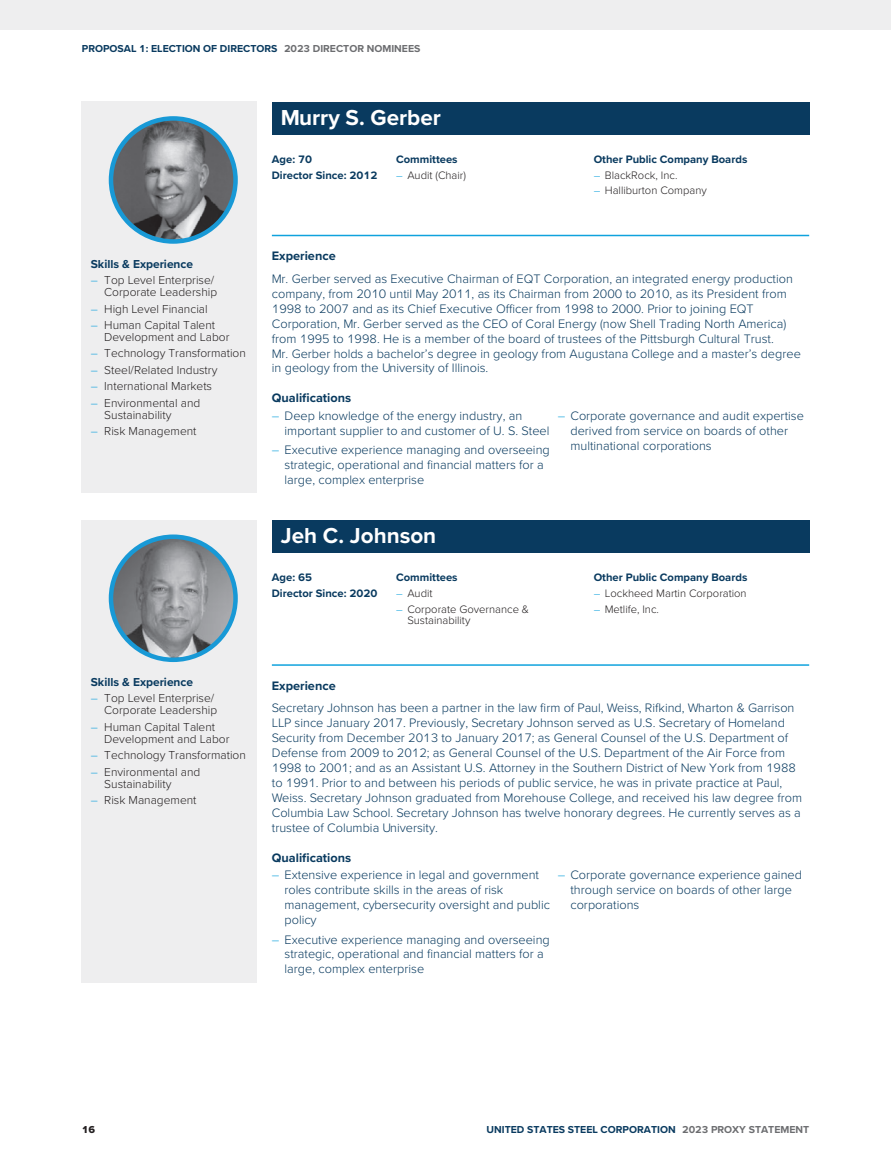
<style>
.page{position:relative;width:891px;height:1161px;background:#fff}
.page>*{position:absolute;margin:0;border:0;box-sizing:border-box;transform-origin:0 0}
.t1{font:700 22.5px "Proxima Nova T";color:#fff}
.t2{font:300 12.75px/15px "Proxima Nova T";color:#093a5f}
.t3{font:700 12.75px "Proxima Nova T";color:#093a5f}
.t4{font:300 12px/12px "Proxima Nova T";color:#231f20}
.t5{font:700 12px "Proxima Nova T";color:#093a5f}
.t6{font:300 11.25px "Proxima Nova T";color:#231f20}
.t7{font:700 11.25px "Proxima Nova T";color:#093a5f}
.t8{font:700 10.5px "Proxima Nova T";color:#093a5f}
.t9{font:10.5px "Proxima Nova T Extrabld";color:#231f20}
.s1{color:#6c6d70}
.s2{color:#0fa2dd}
</style>
<div class="page">
<div style="left:82px;top:102px;width:175px;height:391px;background:#eeeeef"></div>
<div style="left:82px;top:520px;width:175px;height:462px;background:#eeeeef"></div>
<hr style="left:272px;top:664px;width:537px;height:2px;background:#0fa2dd">
<hr style="left:272px;top:235px;width:537px;height:1px;background:#0fa2dd">
<div style="left:0;top:0;width:891px;height:30px;background:#eeeeef"></div>
<div style="left:272px;top:102px;width:537px;height:32px;background:#093a5f"></div>
<img style="left:111px;top:537px;width:124px;height:123px;border-radius:50%">
<div style="left:109px;top:535px;width:129px;height:127px;border:4px solid #1899d6;border-radius:50%"></div>
<div style="left:272px;top:520px;width:537px;height:33px;background:#093a5f"></div>
<img style="left:108px;top:116px;width:130px;height:128px">
<p class="t8" style="left:82px;top:45px;width:340px">PROPOSAL 1: ELECTION OF DIRECTORS <span class="s1">2023 DIRECTOR NOMINEES</span></p>
<p class="t1" style="left:281px;top:110px;width:162px">Murry S. Gerber</p>
<p class="t5" style="left:91px;top:260px;width:104px">Skills &amp; Experience</p>
<p class="t4" style="left:91px;top:275px;width:128px;text-align:right"><span class="s2">–</span> Top Level Enterprise/<br>Corporate Leadership</p>
<p class="t4" style="left:91px;top:304px;width:118px"><span class="s2">–</span> High Level Financial</p>
<p class="t4" style="left:104px;top:320px;width:127px;text-indent:-13px"><span class="s2">–</span> Human Capital Talent<br>Development and Labor</p>
<p class="t4" style="left:91px;top:349px;width:157px"><span class="s2">–</span> Technology Transformation</p>
<p class="t4" style="left:91px;top:365px;width:128px"><span class="s2">–</span> Steel/Related Industry</p>
<p class="t4" style="left:91px;top:382px;width:123px"><span class="s2">–</span> International Markets</p>
<p class="t4" style="left:104px;top:398px;width:98px;text-indent:-13px"><span class="s2">–</span> Environmental and<br>Sustainability</p>
<p class="t4" style="left:91px;top:427px;width:107px"><span class="s2">–</span> Risk Management</p>
<p class="t5" style="left:91px;top:678px;width:104px">Skills &amp; Experience</p>
<p class="t4" style="left:91px;top:694px;width:128px;text-align:right"><span class="s2">–</span> Top Level Enterprise/<br>Corporate Leadership</p>
<p class="t4" style="left:104px;top:722px;width:127px;text-indent:-13px"><span class="s2">–</span> Human Capital Talent<br>Development and Labor</p>
<p class="t4" style="left:91px;top:751px;width:157px"><span class="s2">–</span> Technology Transformation</p>
<p class="t4" style="left:104px;top:767px;width:98px;text-indent:-13px"><span class="s2">–</span> Environmental and<br>Sustainability</p>
<p class="t4" style="left:91px;top:796px;width:107px"><span class="s2">–</span> Risk Management</p>
<p class="t7" style="left:272px;top:156px;width:42px">Age: 70</p>
<p class="t7" style="left:396px;top:156px;width:63px">Committees</p>
<p class="t7" style="left:594px;top:156px;width:155px">Other Public Company Boards</p>
<p class="t7" style="left:272px;top:171px;width:107px">Director Since: 2012</p>
<p class="t6" style="left:396px;top:171px;width:71px"><span class="s2">–</span> Audit (Chair)</p>
<p class="t6" style="left:594px;top:171px;width:85px"><span class="s2">–</span> BlackRock, Inc.</p>
<p class="t6" style="left:594px;top:187px;width:115px"><span class="s2">–</span> Halliburton Company</p>
<p class="t3" style="left:272px;top:252px;width:65px">Experience</p>
<p class="t2" style="left:272px;top:272px;width:531px">Mr. Gerber served as Executive Chairman of EQT Corporation, an integrated energy production company, from 2010 until May 2011, as its Chairman from 2000 to 2010, as its President from 1998 to 2007 and as its Chief Executive Officer from 1998 to 2000. Prior to joining EQT Corporation, Mr. Gerber served as the CEO of Coral Energy (now Shell Trading North America) from 1995 to 1998. He is a member of the board of trustees of the Pittsburgh Cultural Trust.<br>Mr. Gerber holds a bachelor’s degree in geology from Augustana College and a master’s degree in geology from the University of Illinois.</p>
<p class="t3" style="left:272px;top:394px;width:81px">Qualifications</p>
<p class="t2" style="left:272px;top:409px;width:252px"><span class="s2">–</span> Deep knowledge of the energy industry, an</p>
<p class="t2" style="left:558px;top:409px;width:248px"><span class="s2">–</span> Corporate governance and audit expertise</p>
<p class="t2" style="left:285px;top:424px;width:266px">important supplier to and customer of U. S. Steel</p>
<p class="t2" style="left:570px;top:424px;width:219px">derived from service on boards of other multinational corporations</p>
<p class="t2" style="left:285px;top:444px;width:267px;text-indent:-13px"><span class="s2">–</span> Executive experience managing and overseeing strategic, operational and financial matters for a large, complex enterprise</p>
<p class="t1" style="left:281px;top:529px;width:157px">Jeh C. Johnson</p>
<p class="t7" style="left:272px;top:574px;width:42px">Age: 65</p>
<p class="t7" style="left:396px;top:574px;width:63px">Committees</p>
<p class="t7" style="left:594px;top:574px;width:155px">Other Public Company Boards</p>
<p class="t7" style="left:272px;top:590px;width:107px">Director Since: 2020</p>
<p class="t6" style="left:396px;top:590px;width:38px"><span class="s2">–</span> Audit</p>
<p class="t6" style="left:594px;top:590px;width:155px"><span class="s2">–</span> Lockheed Martin Corporation</p>
<p class="t6" style="left:396px;top:605px;width:134px"><span class="s2">–</span> Corporate Governance &amp;</p>
<p class="t6" style="left:594px;top:605px;width:67px"><span class="s2">–</span> Metlife, Inc.</p>
<p class="t6" style="left:407px;top:617px;width:65px">Sustainability</p>
<p class="t3" style="left:272px;top:682px;width:65px">Experience</p>
<p class="t2" style="left:272px;top:702px;width:532px">Secretary Johnson has been a partner in the law firm of Paul, Weiss, Rifkind, Wharton &amp; Garrison LLP since January 2017. Previously, Secretary Johnson served as U.S. Secretary of Homeland Security from December 2013 to January 2017; as General Counsel of the U.S. Department of Defense from 2009 to 2012; as General Counsel of the U.S. Department of the Air Force from 1998 to 2001; and as an Assistant U.S. Attorney in the Southern District of New York from 1988 to 1991. Prior to and between his periods of public service, he was in private practice at Paul, Weiss. Secretary Johnson graduated from Morehouse College, and received his law degree from Columbia Law School. Secretary Johnson has twelve honorary degrees. He currently serves as a trustee of Columbia University.</p>
<p class="t3" style="left:272px;top:854px;width:81px">Qualifications</p>
<p class="t2" style="left:272px;top:869px;width:269px"><span class="s2">–</span> Extensive experience in legal and government</p>
<p class="t2" style="left:558px;top:869px;width:246px"><span class="s2">–</span> Corporate governance experience gained</p>
<p class="t2" style="left:285px;top:884px;width:220px">roles contribute skills in the areas of risk</p>
<p class="t2" style="left:570px;top:884px;width:223px">through service on boards of other large</p>
<p class="t2" style="left:285px;top:899px;width:267px">management, cybersecurity oversight and public</p>
<p class="t2" style="left:570px;top:899px;width:70px">corporations</p>
<p class="t2" style="left:285px;top:914px;width:33px">policy</p>
<p class="t2" style="left:285px;top:933px;width:267px;text-indent:-13px"><span class="s2">–</span> Executive experience managing and overseeing strategic, operational and financial matters for a large, complex enterprise</p>
<p class="t9" style="left:82px;top:1126px;width:15px">16</p>
<p class="t8" style="left:487px;top:1126px;width:324px">UNITED STATES STEEL CORPORATION <span class="s1">2023 PROXY STATEMENT</span></p>
</div>
